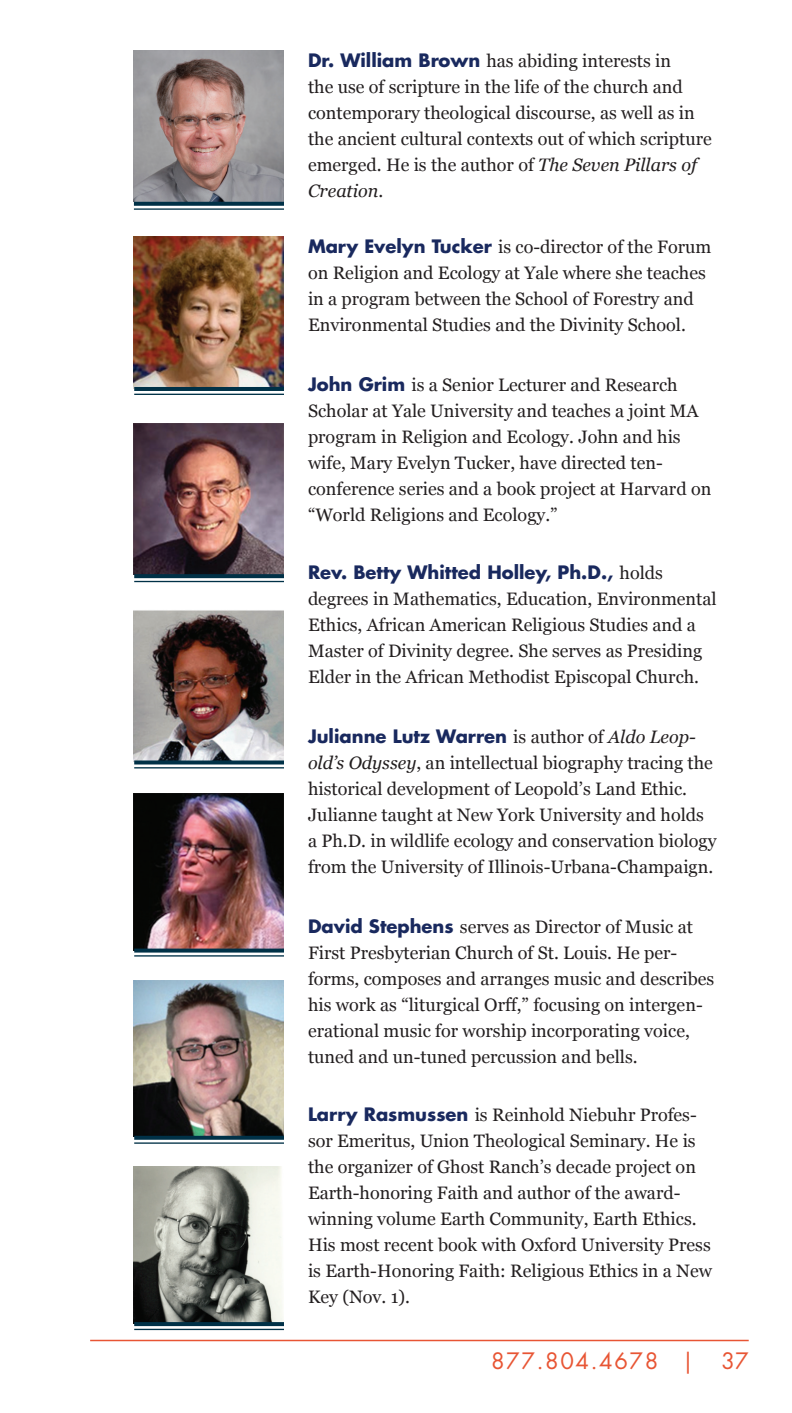
<style>
.page{position:relative;width:792px;height:1413px;background:#fff}
.page>*{position:absolute;margin:0;border:0;box-sizing:border-box;transform-origin:0 0}
.t1{font:22px "Futura Std";letter-spacing:.075em;color:#e85534}
.t2{font:18px/26px "Georgia";color:#231f20}
.t3{font:700 18px "Futura Std";color:#19295e}
.s1{font-family:"Futura Std";font-weight:700;color:#19295e}
.s2{font-style:italic}
.s3{font-family:"Georgia";font-weight:400;color:#231f20}
.s4{font-family:"Georgia";font-weight:400;font-style:italic;color:#231f20}
</style>
<div class="page">
<hr style="left:90px;top:1340px;width:659px;height:1px;background:#e85534">
<img style="left:134px;top:423px;width:150px;height:151px">
<img style="left:134px;top:610px;width:150px;height:150px">
<img style="left:134px;top:794px;width:150px;height:155px">
<img style="left:134px;top:980px;width:150px;height:156px">
<img style="left:134px;top:50px;width:150px;height:152px">
<img style="left:134px;top:237px;width:150px;height:150px">
<img style="left:134px;top:1167px;width:150px;height:155px">
<hr style="left:134px;top:208px;width:150px;height:2px;background:#003147">
<svg style="left:134px;top:202px;width:150px;height:4px"></svg>
<hr style="left:134px;top:394px;width:150px;height:1px;background:#003147">
<hr style="left:134px;top:387px;width:150px;height:4px;background:#003147">
<hr style="left:134px;top:581px;width:150px;height:1px;background:#003147">
<hr style="left:134px;top:574px;width:150px;height:4px;background:#003147">
<hr style="left:134px;top:767px;width:150px;height:1px;background:#003147">
<svg style="left:134px;top:760px;width:150px;height:4px"></svg>
<hr style="left:134px;top:955px;width:150px;height:2px;background:#003147">
<svg style="left:134px;top:949px;width:150px;height:4px"></svg>
<hr style="left:134px;top:1142px;width:150px;height:2px;background:#003147">
<svg style="left:134px;top:1136px;width:150px;height:4px"></svg>
<hr style="left:134px;top:1329px;width:150px;height:1px;background:#003147">
<hr style="left:134px;top:1322px;width:150px;height:4px;background:#003147">
<p class="t2" style="left:308px;top:47px;width:405px"><span class="s1">Dr. William Brown</span> has abiding interests in<br>the use of scripture in the life of the church and contemporary theological discourse, as well as in the ancient cultural contexts out of which scripture emerged. He is the author of <span class="s2">The Seven Pillars of Creation</span>.</p>
<p class="t2" style="left:308px;top:233px;width:405px"><span class="s1">Mary Evelyn Tucker</span> is co-director of the Forum on Religion and Ecology at Yale where she teaches in a program between the School of Forestry and Environmental Studies and the Divinity School.</p>
<p class="t2" style="left:308px;top:371px;width:405px"><span class="s1">John Grim</span> is a Senior Lecturer and Research Scholar at Yale University and teaches a joint MA program in Religion and Ecology. John and his wife, Mary Evelyn Tucker, have directed ten&shy;conference series and a book project at Harvard on “World Religions and Ecology.”</p>
<p class="t3" style="left:308px;top:560px;width:356px">Rev. Betty Whitted Holley, Ph.D., <span class="s3">holds</span></p>
<p class="t2" style="left:308px;top:585px;width:410px">degrees in Mathematics, Education, Environmental Ethics, African American Religious Studies and a Master of Divinity degree. She serves as Presiding Elder in the African Methodist Episcopal Church.</p>
<p class="t3" style="left:308px;top:724px;width:389px">Julianne Lutz Warren <span class="s3">is author of</span> <span class="s4">Aldo Leop-</span></p>
<p class="t2" style="left:308px;top:749px;width:410px"><span class="s2">old’s Odyssey</span>, an intellectual biography tracing the historical development of Leopold’s Land Ethic.<br>Julianne taught at New York University and holds a Ph.D. in wildlife ecology and conservation biology from the University of Illinois-Urbana-Champaign.</p>
<p class="t2" style="left:308px;top:913px;width:408px"><span class="s1">David Stephens</span> serves as Director of Music at First Presbyterian Church of St. Louis. He per&shy;forms, composes and arranges music and describes his work as “liturgical Orff,” focusing on intergen&shy;erational music for worship incorporating voice, tuned and un-tuned percussion and bells.</p>
<p class="t2" style="left:308px;top:1101px;width:406px"><span class="s1">Larry Rasmussen</span> is Reinhold Niebuhr Profes&shy;sor Emeritus, Union Theological Seminary. He is the organizer of Ghost Ranch’s decade project on Earth-honoring Faith and author of the award&shy;winning volume Earth Community, Earth Ethics.<br>His most recent book with Oxford University Press is Earth-Honoring Faith: Religious Ethics in a New Key (Nov. 1).</p>
<p class="t1" style="left:491px;top:1347px;width:259px">877.804.4678 | 37</p>
</div>
